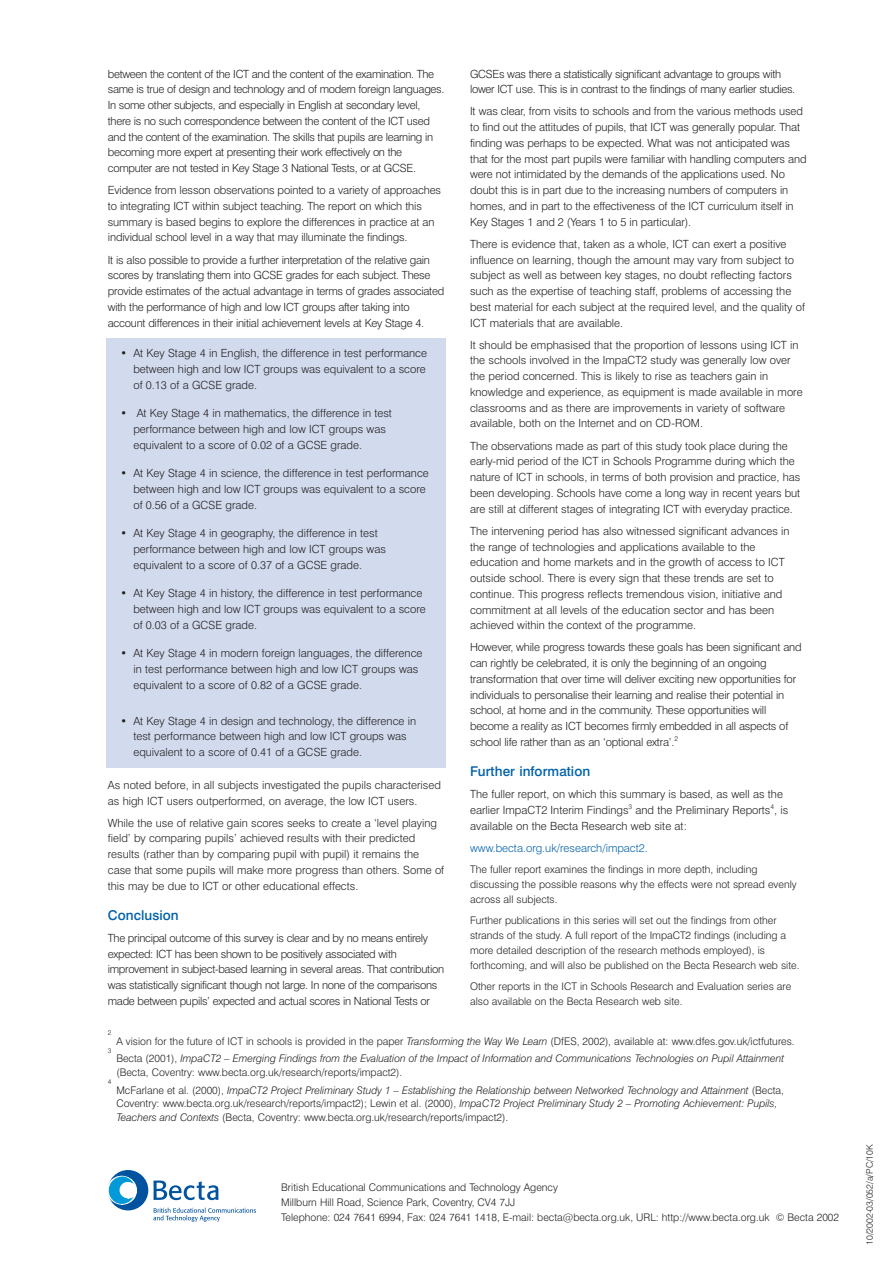
<style>
.page{position:relative;width:893px;height:1263px;background:#fff}
.page>*{position:absolute;margin:0;border:0;box-sizing:border-box;transform-origin:0 0}
.t1{font:500 13.5px "Swiss 721 BT";letter-spacing:.005em;color:#0161aa}
.t2{font:300 11.25px/15.8px "Swiss 721 BT";letter-spacing:-.005em;color:#231f20}
.t3{font:300 11.25px/15.8px "Swiss 721 BT";letter-spacing:-.025em;color:#231f20}
.t4{font:300 11.25px "Swiss 721 BT";color:#0161aa}
.t5{font:300 10.5px/15px "Swiss 721 BT";color:#231f20}
.t6{font:italic 300 10.5px/13.5px "Swiss 721 BT";color:#231f20}
.t7{font:300 9px "Swiss 721 BT";color:#231f20}
.t8{font:300 6.75px "Swiss 721 BT";color:#231f20}
.s1{font-style:italic}
.s2{font-style:normal}
</style>
<div class="page">
<div style="left:106px;top:339px;width:339px;height:429px;background:#d2dbee"></div>
<svg style="left:108px;top:1170px;width:148px;height:52px"></svg>
<p class="t3" style="left:108px;top:67px;width:338px">between the content of the ICT and the content of the examination. The same is true of design and technology and of modern foreign languages.<br>In some other subjects, and especially in English at secondary level, there is no such correspondence between the content of the ICT used and the content of the examination. The skills that pupils are learning in becoming more expert at presenting their work effectively on the computer are not tested in Key Stage 3 National Tests, or at GCSE.</p>
<p class="t2" style="left:108px;top:183px;width:335px">Evidence from lesson observations pointed to a variety of approaches to integrating ICT within subject teaching. The report on which this summary is based begins to explore the differences in practice at an individual school level in a way that may illuminate the findings.</p>
<p class="t2" style="left:108px;top:253px;width:338px">It is also possible to provide a further interpretation of the relative gain scores by translating them into GCSE grades for each subject. These provide estimates of the actual advantage in terms of grades associated with the performance of high and low ICT groups after taking into account differences in their initial achievement levels at Key Stage 4.</p>
<p class="t2" style="left:133px;top:346px;width:295px;text-align:justify;text-indent:-13px">• At Key Stage 4 in English, the difference in test performance between high and low ICT groups was equivalent to a score of 0.13 of a GCSE grade.</p>
<p class="t2" style="left:133px;top:406px;width:260px;text-indent:-13px">• At Key Stage 4 in mathematics, the difference in test performance between high and low ICT groups was equivalent to a score of 0.02 of a GCSE grade.</p>
<p class="t2" style="left:133px;top:466px;width:297px;text-indent:-13px">• At Key Stage 4 in science, the difference in test performance between high and low ICT groups was equivalent to a score of 0.56 of a GCSE grade.</p>
<p class="t2" style="left:133px;top:526px;width:254px;text-indent:-13px">• At Key Stage 4 in geography, the difference in test performance between high and low ICT groups was equivalent to a score of 0.37 of a GCSE grade.</p>
<p class="t2" style="left:133px;top:586px;width:294px;text-indent:-13px">• At Key Stage 4 in history, the difference in test performance between high and low ICT groups was equivalent to a score of 0.03 of a GCSE grade.</p>
<p class="t2" style="left:133px;top:646px;width:290px;text-indent:-13px">• At Key Stage 4 in modern foreign languages, the difference in test performance between high and low ICT groups was equivalent to a score of 0.82 of a GCSE grade.</p>
<p class="t2" style="left:133px;top:714px;width:284px;text-indent:-13px">• At Key Stage 4 in design and technology, the difference in test performance between high and low ICT groups was equivalent to a score of 0.41 of a GCSE grade.</p>
<p class="t2" style="left:108px;top:778px;width:334px">As noted before, in all subjects investigated the pupils characterised as high ICT users outperformed, on average, the low ICT users.</p>
<p class="t2" style="left:108px;top:816px;width:338px">While the use of relative gain scores seeks to create a ‘level playing field’ by comparing pupils’ achieved results with their predicted results (rather than by comparing pupil with pupil) it remains the case that some pupils will make more progress than others. Some of this may be due to ICT or other educational effects.</p>
<p class="t1" style="left:108px;top:910px;width:72px">Conclusion</p>
<p class="t3" style="left:108px;top:931px;width:338px">The principal outcome of this survey is clear and by no means entirely expected: ICT has been shown to be positively associated with improvement in subject-based learning in several areas. That contribution was statistically significant though not large. In none of the comparisons made between pupils’ expected and actual scores in National Tests or</p>
<p class="t3" style="left:470px;top:67px;width:327px">GCSEs was there a statistically significant advantage to groups with lower ICT use. This is in contrast to the findings of many earlier studies.</p>
<p class="t2" style="left:470px;top:105px;width:338px">It was clear, from visits to schools and from the various methods used to find out the attitudes of pupils, that ICT was generally popular. That finding was perhaps to be expected. What was not anticipated was that for the most part pupils were familiar with handling computers and were not intimidated by the demands of the applications used. No doubt this is in part due to the increasing numbers of computers in homes, and in part to the effectiveness of the ICT curriculum itself in Key Stages 1 and 2 (Years 1 to 5 in particular).</p>
<p class="t2" style="left:470px;top:237px;width:336px">There is evidence that, taken as a whole, ICT can exert a positive influence on learning, though the amount may vary from subject to subject as well as between key stages, no doubt reflecting factors such as the expertise of teaching staff, problems of accessing the best material for each subject at the required level, and the quality of ICT materials that are available.</p>
<p class="t2" style="left:470px;top:338px;width:334px">It should be emphasised that the proportion of lessons using ICT in the schools involved in the ImpaCT2 study was generally low over the period concerned. This is likely to rise as teachers gain in knowledge and experience, as equipment is made available in more classrooms and as there are improvements in variety of software available, both on the Internet and on CD-ROM.</p>
<p class="t2" style="left:470px;top:439px;width:332px">The observations made as part of this study took place during the early-mid period of the ICT in Schools Programme during which the nature of ICT in schools, in terms of both provision and practice, has been developing. Schools have come a long way in recent years but are still at different stages of integrating ICT with everyday practice.</p>
<p class="t2" style="left:470px;top:524px;width:321px">The intervening period has also witnessed significant advances in the range of technologies and applications available to the education and home markets and in the growth of access to ICT outside school. There is every sign that these trends are set to continue. This progress reflects tremendous vision, initiative and commitment at all levels of the education sector and has been achieved within the context of the programme.</p>
<p class="t2" style="left:470px;top:640px;width:333px">However, while progress towards these goals has been significant and can rightly be celebrated, it is only the beginning of an ongoing transformation that over time will deliver exciting new opportunities for individuals to personalise their learning and realise their potential in school, at home and in the community. These opportunities will become a reality as ICT becomes firmly embedded in all aspects of school life rather than as an ‘optional extra’.<sup>2</sup></p>
<p class="t1" style="left:470px;top:766px;width:122px">Further information</p>
<p class="t2" style="left:470px;top:787px;width:319px">The fuller report, on which this summary is based, as well as the earlier ImpaCT2 Interim Findings<sup>3</sup> and the Preliminary Reports<sup>4</sup>, is available on the Becta Research web site at:</p>
<p class="t4" style="left:470px;top:844px;width:179px">www.becta.org.uk/research/impact2.</p>
<p class="t5" style="left:470px;top:863px;width:328px">The fuller report examines the findings in more depth, including discussing the possible reasons why the effects were not spread evenly across all subjects.</p>
<p class="t5" style="left:470px;top:914px;width:331px">Further publications in this series will set out the findings from other strands of the study. A full report of the ImpaCT2 findings (including a more detailed description of the research methods employed), is forthcoming, and will also be published on the Becta Research web site.</p>
<p class="t5" style="left:470px;top:980px;width:323px">Other reports in the ICT in Schools Research and Evaluation series are also available on the Becta Research web site.</p>
<p class="t8" style="left:108px;top:1031px;width:5px">2</p>
<p class="t5" style="left:116px;top:1034px;width:679px">A vision for the future of ICT in schools is provided in the paper <span class="s1">Transforming the Way We Learn</span> (DfES, 2002), available at: www.dfes.gov.uk/ictfutures.</p>
<p class="t8" style="left:108px;top:1048px;width:5px">3</p>
<p class="t6" style="left:116px;top:1053px;width:669px"><span class="s2">Becta (2001),</span> ImpaCT2 – Emerging Findings from the Evaluation of the Impact of Information and Communications Technologies on Pupil Attainment <span class="s2">(Becta, Coventry: www.becta.org.uk/research/reports/impact2).</span></p>
<p class="t8" style="left:108px;top:1080px;width:5px">4</p>
<p class="t6" style="left:116px;top:1084px;width:669px"><span class="s2">McFarlane et al. (2000),</span> ImpaCT2 Project Preliminary Study 1 – Establishing the Relationship between Networked Technology and Attainment <span class="s2">(Becta,<br>Coventry: www.becta.org.uk/research/reports/impact2); Lewin et al. (2000),</span> ImpaCT2 Project Preliminary Study 2 – Promoting Achievement: Pupils,<br>Teachers and Contexts <span class="s2">(Becta, Coventry: www.becta.org.uk/research/reports/impact2).</span></p>
<p class="t5" style="left:281px;top:1180px;width:559px">British Educational Communications and Technology Agency<br>Millburn Hill Road, Science Park, Coventry, CV4 7JJ<br>Telephone: 024 7641 6994, Fax: 024 7641 1418, E-mail: becta@becta.org.uk, URL: http://www.becta.org.uk © Becta 2002</p>
<p class="t7" style="left:866px;top:1245px;width:102px;rotate:-90deg">10/2002-03/052/a/PC/10K</p>
</div>
